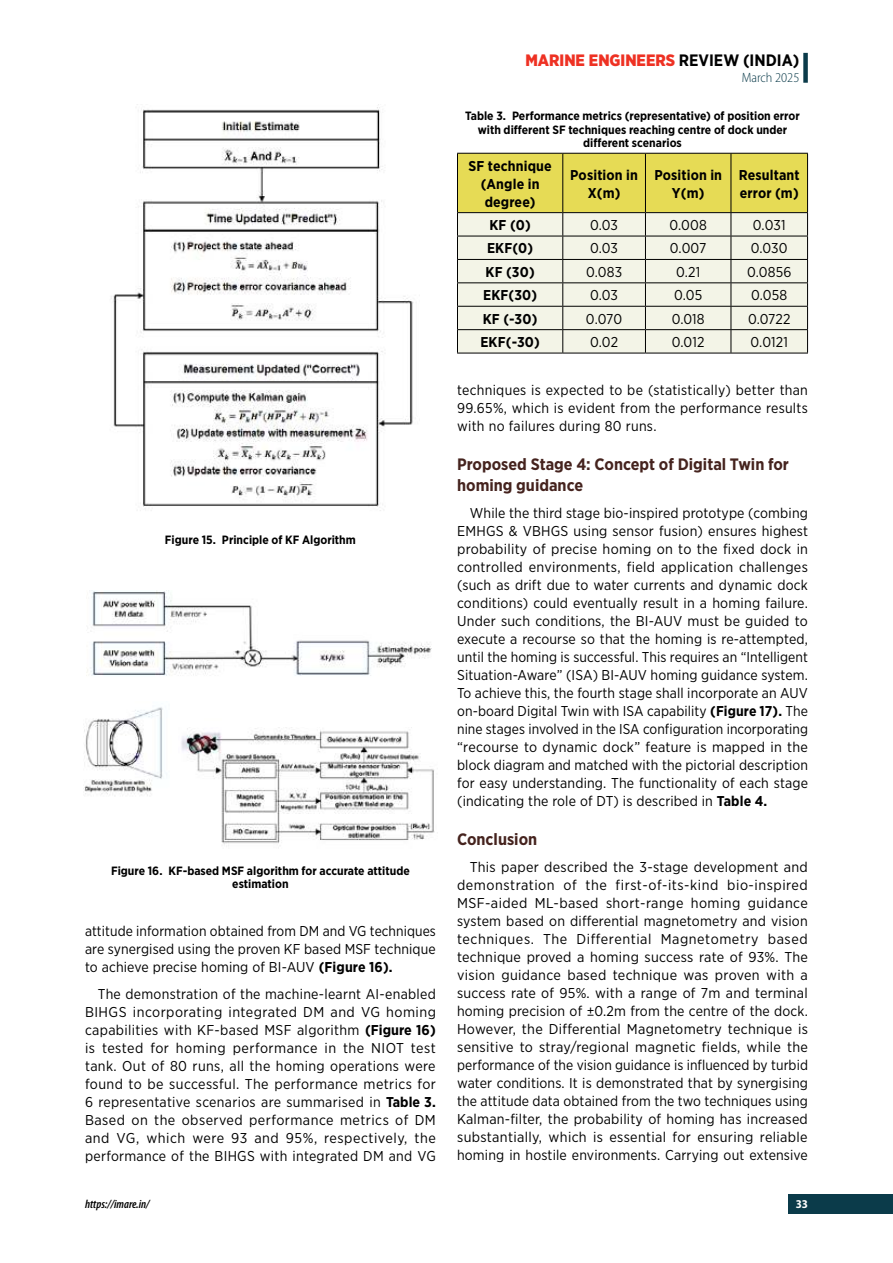
<style>
.page{position:relative;width:893px;height:1263px;background:#fff}
.page>*{position:absolute;margin:0;border:0;box-sizing:border-box;transform-origin:0 0}
.t1{font:700 16.5px/21px "Gotham Narrow";color:#45231e}
.t2{font:900 16.5px "Gotham Narrow";color:#ee3123}
.t3{font:14.25px/18px "Gotham Narrow";letter-spacing:.01em;color:#000;text-align:justify}
.t4{font:700 14.25px/18px "Gotham Narrow";letter-spacing:.01em;color:#000;text-align:center}
.t5{font:300 semi-condensed 13.5px "Myriad Pro";color:#0b3b4a}
.t6{font:700 12px/13.5px "Gotham Narrow";color:#000;text-align:center}
.t7{font:italic 600 condensed 12px "Myriad Pro";color:#000}
.t8{font:700 semi-condensed 12px "Myriad Pro";color:#fff}
.s1{font-weight:700;color:#000}
.s2{font-weight:700}
</style>
<div class="page">
<div style="left:788px;top:1194px;width:105px;height:19px;background:#0b3b4a"></div>
<div style="left:803px;top:53px;width:5px;height:30px;background:#0b3b4a"></div>
<img style="left:111px;top:107px;width:303px;height:404px">
<img style="left:86px;top:590px;width:346px;height:86px">
<img style="left:84px;top:707px;width:351px;height:139px">
<svg style="left:457px;top:153px;width:351px;height:200px;background:#e3e0b1"></svg>
<hr style="left:457px;top:353px;width:106px;height:1px;background:#000">
<hr style="left:563px;top:353px;width:82px;height:1px;background:#000">
<hr style="left:645px;top:353px;width:86px;height:1px;background:#000">
<hr style="left:731px;top:353px;width:77px;height:1px;background:#000">
<p class="t2" style="left:525px;top:53px;width:275px">MARINE ENGINEERS <span class="s1">REVIEW (INDIA)</span></p>
<p class="t5" style="left:742px;top:70px;width:59px">March 2025</p>
<p class="t6" style="left:165px;top:533px;width:192px">Figure 15. Principle of KF Algorithm</p>
<p class="t6" style="left:111px;top:864px;width:300px">Figure 16. KF-based MSF algorithm for accurate attitude estimation</p>
<p class="t3" style="left:85px;top:922px;width:352px">attitude information obtained from DM and VG techniques are synergised using the proven KF based MSF technique to achieve precise homing of BI-AUV <span class="s2">(Figure 16).</span></p>
<p class="t3" style="left:85px;top:985px;width:352px;text-indent:13px">The demonstration of the machine-learnt AI-enabled BIHGS incorporating integrated DM and VG homing capabilities with KF-based MSF algorithm <span class="s2">(Figure 16) </span>is tested for homing performance in the NIOT test tank. Out of 80 runs, all the homing operations were found to be successful. The performance metrics for 6 representative scenarios are summarised in <span class="s2">Table 3.<br></span>Based on the observed performance metrics of DM and VG, which were 93 and 95%, respectively, the performance of the BIHGS with integrated DM and VG</p>
<p class="t6" style="left:465px;top:110px;width:336px">Table 3. Performance metrics (representative) of position error with different SF techniques reaching centre of dock under different scenarios</p>
<p class="t4" style="left:469px;top:157px;width:85px">SF technique (Angle in degree)</p>
<p class="t4" style="left:570px;top:166px;width:69px">Position in<br>X(m)</p>
<p class="t4" style="left:654px;top:166px;width:69px">Position in<br>Y(m)</p>
<p class="t4" style="left:739px;top:166px;width:62px;text-align:left">Resultant error (m)</p>
<p class="t4" style="left:489px;top:217px;width:43px">KF (0)</p>
<p class="t3" style="left:590px;top:217px;width:29px">0.03</p>
<p class="t3" style="left:669px;top:217px;width:39px">0.008</p>
<p class="t3" style="left:753px;top:217px;width:34px">0.031</p>
<p class="t4" style="left:487px;top:240px;width:48px">EKF(0)</p>
<p class="t3" style="left:590px;top:240px;width:29px">0.03</p>
<p class="t3" style="left:670px;top:240px;width:38px">0.007</p>
<p class="t3" style="left:751px;top:240px;width:38px">0.030</p>
<p class="t4" style="left:486px;top:264px;width:51px">KF (30)</p>
<p class="t3" style="left:586px;top:264px;width:38px">0.083</p>
<p class="t3" style="left:676px;top:264px;width:26px">0.21</p>
<p class="t3" style="left:747px;top:264px;width:46px">0.0856</p>
<p class="t4" style="left:483px;top:287px;width:56px">EKF(30)</p>
<p class="t3" style="left:590px;top:287px;width:29px">0.03</p>
<p class="t3" style="left:674px;top:287px;width:30px">0.05</p>
<p class="t3" style="left:751px;top:287px;width:38px">0.058</p>
<p class="t4" style="left:483px;top:310px;width:56px">KF (-30)</p>
<p class="t3" style="left:586px;top:310px;width:38px">0.070</p>
<p class="t3" style="left:672px;top:310px;width:34px">0.018</p>
<p class="t3" style="left:748px;top:310px;width:44px">0.0722</p>
<p class="t4" style="left:480px;top:334px;width:61px">EKF(-30)</p>
<p class="t3" style="left:590px;top:334px;width:29px">0.02</p>
<p class="t3" style="left:672px;top:334px;width:34px">0.012</p>
<p class="t3" style="left:751px;top:334px;width:39px">0.0121</p>
<p class="t3" style="left:457px;top:382px;width:352px">techniques is expected to be (statistically) better than 99.65%, which is evident from the performance results with no failures during 80 runs.</p>
<p class="t1" style="left:457px;top:454px;width:333px">Proposed Stage 4: Concept of Digital Twin for homing guidance</p>
<p class="t3" style="left:457px;top:505px;width:352px;text-indent:13px">While the third stage bio-inspired prototype (combing EMHGS &amp; VBHGS using sensor fusion) ensures highest probability of precise homing on to the fixed dock in controlled environments, field application challenges (such as drift due to water currents and dynamic dock conditions) could eventually result in a homing failure.<br>Under such conditions, the BI-AUV must be guided to execute a recourse so that the homing is re-attempted, until the homing is successful. This requires an “Intelligent Situation-Aware” (ISA) BI-AUV homing guidance system.<br>To achieve this, the fourth stage shall incorporate an AUV on-board Digital Twin with ISA capability <span class="s2">(Figure 17).</span> The nine stages involved in the ISA configuration incorporating “recourse to dynamic dock” feature is mapped in the block diagram and matched with the pictorial description for easy understanding. The functionality of each stage (indicating the role of DT) is described in <span class="s2">Table 4.</span></p>
<p class="t1" style="left:457px;top:829px;width:82px">Conclusion</p>
<p class="t3" style="left:457px;top:859px;width:352px;text-indent:13px">This paper described the 3-stage development and demonstration of the first-of-its-kind bio-inspired MSF-aided ML-based short-range homing guidance system based on differential magnetometry and vision techniques. The Differential Magnetometry based technique proved a homing success rate of 93%. The vision guidance based technique was proven with a success rate of 95%. with a range of 7m and terminal homing precision of ±0.2m from the centre of the dock.<br>However, the Differential Magnetometry technique is sensitive to stray/regional magnetic fields, while the performance of the vision guidance is influenced by turbid water conditions. It is demonstrated that by synergising the attitude data obtained from the two techniques using Kalman-filter, the probability of homing has increased substantially, which is essential for ensuring reliable homing in hostile environments. Carrying out extensive</p>
<p class="t7" style="left:85px;top:1200px;width:66px">https://imare.in/</p>
<p class="t8" style="left:796px;top:1197px;width:14px">33</p>
</div>
